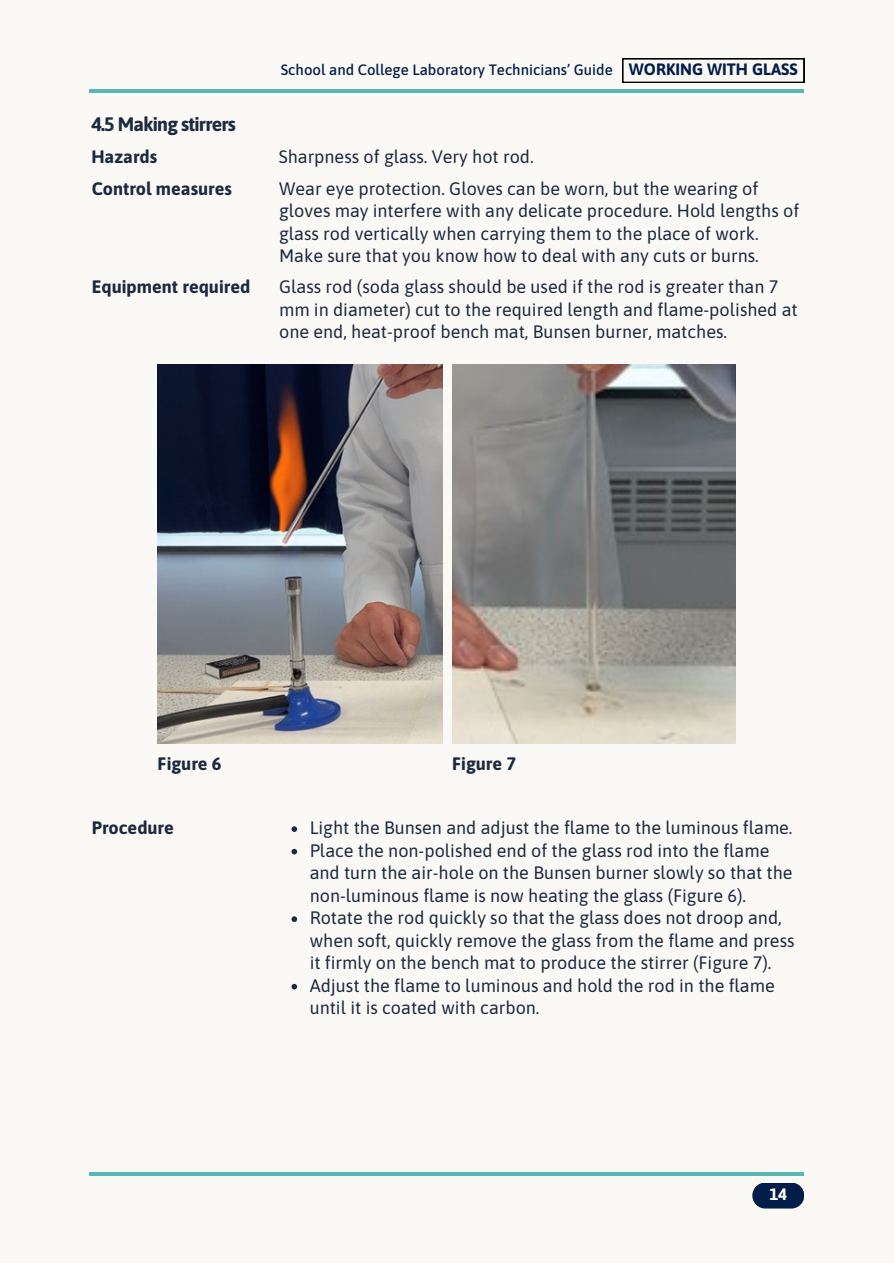
<style>
.page{position:relative;width:894px;height:1264px;background:#fff}
.page>*{position:absolute;margin:0;border:0;box-sizing:border-box;transform-origin:0 0}
.t1{font:700 19.5px "Asap";letter-spacing:-.04em;color:#1b2a3f}
.t2{font:18px/22.5px "Asap";color:#1b2a3f}
.t3{font:700 18px "Asap";color:#1b2a3f}
.t4{font:700 16.5px "Asap";color:#021d49}
.t5{font:700 16.5px "Asap";color:#fff}
.t6{font:500 15px "Asap";color:#021d49}
</style>
<div class="page">
<div style="left:0;top:0;width:893px;height:1261px;background:#fbf9f5"></div>
<hr style="left:89px;top:1172px;width:715px;height:3px;background:#58b7b3">
<hr style="left:89px;top:89px;width:715px;height:4px;background:#58b7b3">
<svg style="left:622px;top:58px;width:182px;height:25px"></svg>
<div style="left:752px;top:1182px;width:52px;height:26px;background:#021d49;border-radius:13px"></div>
<img style="left:158px;top:364px;width:284px;height:379px">
<img style="left:452px;top:364px;width:283px;height:379px">
<svg style="left:291px;top:826px;width:6px;height:6px"></svg>
<svg style="left:291px;top:848px;width:6px;height:6px"></svg>
<svg style="left:291px;top:916px;width:6px;height:6px"></svg>
<svg style="left:291px;top:983px;width:6px;height:6px"></svg>
<h1 class="t1" style="left:91px;top:112px;width:146px">4.5 Making stirrers</h1>
<h2 class="t3" style="left:91px;top:146px;width:67px">Hazards</h2>
<p class="t6" style="left:281px;top:61px;width:333px">School and College Laboratory Technicians’ Guide</p>
<p class="t4" style="left:628px;top:60px;width:170px">WORKING WITH GLASS</p>
<h2 class="t2" style="left:278px;top:145px;width:256px">Sharpness of glass. Very hot rod.</h2>
<h1 class="t3" style="left:92px;top:178px;width:142px">Control measures</h1>
<h2 class="t2" style="left:279px;top:177px;width:521px">Wear eye protection. Gloves can be worn, but the wearing of gloves may interfere with any delicate procedure. Hold lengths of glass rod vertically when carrying them to the place of work.<br>Make sure that you know how to deal with any cuts or burns.</h2>
<p class="t3" style="left:92px;top:276px;width:160px">Equipment required</p>
<h1 class="t2" style="left:279px;top:276px;width:520px">Glass rod (soda glass should be used if the rod is greater than 7 mm in diameter) cut to the required length and flame-polished at one end, heat-proof bench mat, Bunsen burner, matches.</h1>
<p class="t3" style="left:158px;top:753px;width:65px">Figure 6</p>
<p class="t3" style="left:452px;top:753px;width:65px">Figure 7</p>
<p class="t3" style="left:92px;top:817px;width:84px">Procedure</p>
<h1 class="t2" style="left:309px;top:816px;width:484px">Light the Bunsen and adjust the flame to the luminous flame.</h1>
<h1 class="t2" style="left:309px;top:839px;width:484px">Place the non-polished end of the glass rod into the flame and turn the air-hole on the Bunsen burner slowly so that the non-luminous flame is now heating the glass (Figure 6).</h1>
<p class="t2" style="left:309px;top:906px;width:486px">Rotate the rod quickly so that the glass does not droop and, when soft, quickly remove the glass from the flame and press it firmly on the bench mat to produce the stirrer (Figure 7).</p>
<p class="t2" style="left:309px;top:974px;width:466px">Adjust the flame to luminous and hold the rod in the flame until it is coated with carbon.</p>
<h1 class="t5" style="left:769px;top:1184px;width:19px">14</h1>
</div>
